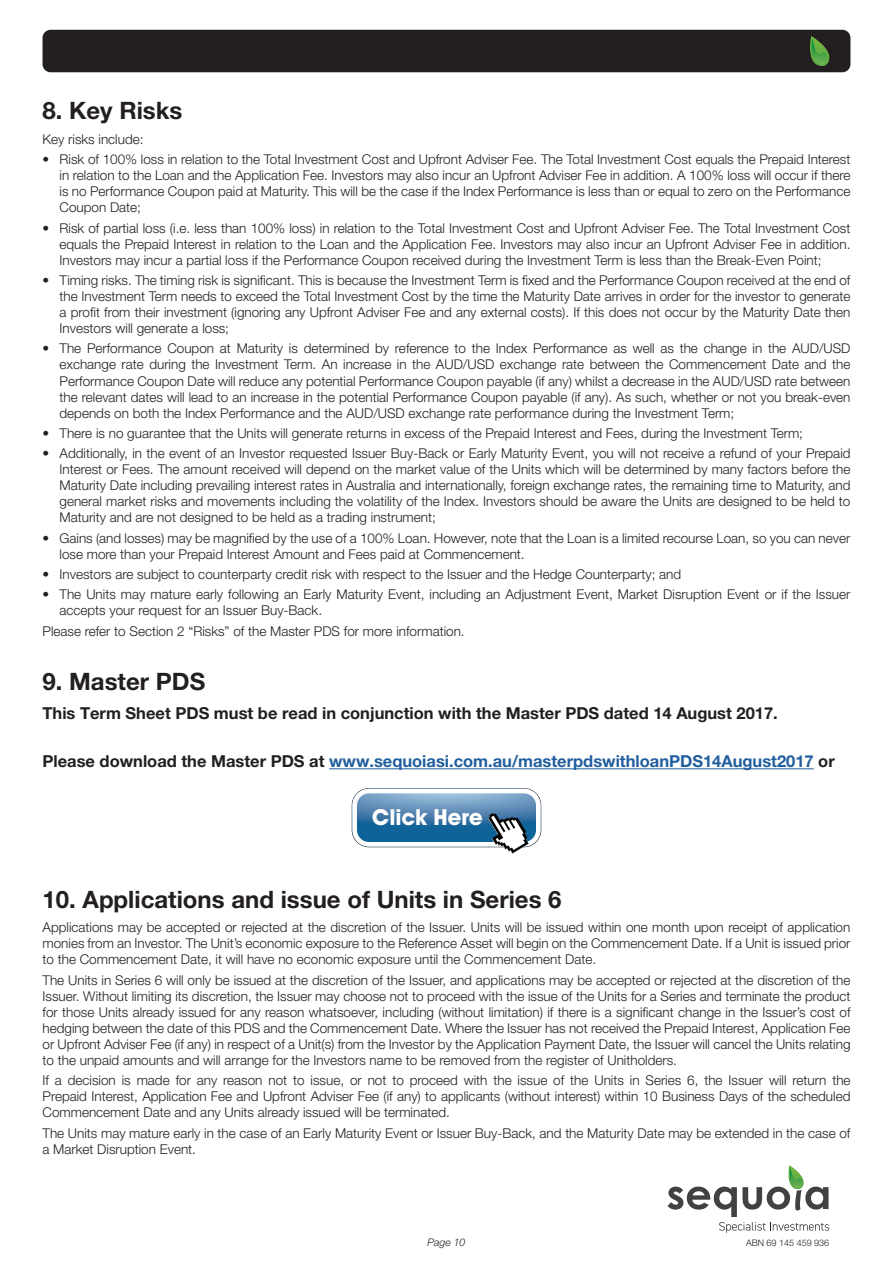
<style>
.page{position:relative;width:893px;height:1263px;background:#fff}
.page>*{position:absolute;margin:0;border:0;box-sizing:border-box;transform-origin:0 0}
.t1{font:700 24px "Helvetica Neue LT Pro";color:#231f20}
.t2{font:700 22.2px "Avant Garde IT Cby BT";color:#fff}
.t3{font:700 16.5px "Helvetica Neue LT Pro";color:#215e9e}
.t4{font:700 16.5px "Helvetica Neue LT Pro";color:#231f20}
.t5{font:300 13.5px/16px "Helvetica Neue LT Pro";color:#231f20;text-align:justify}
.t6{font:italic 300 10.5px "Helvetica Neue LT Pro";color:#231f20}
.t7{font:300 9px "Helvetica Neue LT Pro";color:#231f20}
.s1{color:#231f20}
</style>
<div class="page">
<div style="left:43px;top:30px;width:807px;height:42px;background:#231f20;border-radius:8px"></div>
<svg style="left:810px;top:36px;width:20px;height:30px"></svg>
<svg style="left:668px;top:1165px;width:161px;height:68px"></svg>
<hr style="left:329px;top:768px;width:485px;height:1px;background:#215e9e">
<svg style="left:352px;top:789px;width:189px;height:65px"></svg>
<h1 class="t1" style="left:43px;top:96px;width:141px">8. Key Risks</h1>
<p class="t5" style="left:43px;top:131px;width:103px">Key risks include:</p>
<p class="t5" style="left:60px;top:151px;width:792px;text-indent:-17px">• Risk of 100% loss in relation to the Total Investment Cost and Upfront Adviser Fee. The Total Investment Cost equals the Prepaid Interest in relation to the Loan and the Application Fee. Investors may also incur an Upfront Adviser Fee in addition. A 100% loss will occur if there is no Performance Coupon paid at Maturity. This will be the case if the Index Performance is less than or equal to zero on the Performance Coupon Date;</p>
<p class="t5" style="left:60px;top:219px;width:792px;text-indent:-17px">• Risk of partial loss (i.e. less than 100% loss) in relation to the Total Investment Cost and Upfront Adviser Fee. The Total Investment Cost equals the Prepaid Interest in relation to the Loan and the Application Fee. Investors may also incur an Upfront Adviser Fee in addition.<br>Investors may incur a partial loss if the Performance Coupon received during the Investment Term is less than the Break-Even Point;</p>
<p class="t5" style="left:60px;top:272px;width:792px;text-indent:-17px">• Timing risks. The timing risk is significant. This is because the Investment Term is fixed and the Performance Coupon received at the end of the Investment Term needs to exceed the Total Investment Cost by the time the Maturity Date arrives in order for the investor to generate a profit from their investment (ignoring any Upfront Adviser Fee and any external costs). If this does not occur by the Maturity Date then Investors will generate a loss;</p>
<p class="t5" style="left:60px;top:340px;width:792px;text-indent:-17px">• The Performance Coupon at Maturity is determined by reference to the Index Performance as well as the change in the AUD/USD exchange rate during the Investment Term. An increase in the AUD/USD exchange rate between the Commencement Date and the Performance Coupon Date will reduce any potential Performance Coupon payable (if any) whilst a decrease in the AUD/USD rate between the relevant dates will lead to an increase in the potential Performance Coupon payable (if any). As such, whether or not you break-even depends on both the Index Performance and the AUD/USD exchange rate performance during the Investment Term;</p>
<p class="t5" style="left:43px;top:425px;width:762px">• There is no guarantee that the Units will generate returns in excess of the Prepaid Interest and Fees, during the Investment Term;</p>
<p class="t5" style="left:60px;top:445px;width:792px;text-indent:-17px">• Additionally, in the event of an Investor requested Issuer Buy-Back or Early Maturity Event, you will not receive a refund of your Prepaid Interest or Fees. The amount received will depend on the market value of the Units which will be determined by many factors before the Maturity Date including prevailing interest rates in Australia and internationally, foreign exchange rates, the remaining time to Maturity, and general market risks and movements including the volatility of the Index. Investors should be aware the Units are designed to be held to Maturity and are not designed to be held as a trading instrument;</p>
<p class="t5" style="left:60px;top:530px;width:792px;text-indent:-17px">• Gains (and losses) may be magnified by the use of a 100% Loan. However, note that the Loan is a limited recourse Loan, so you can never lose more than your Prepaid Interest Amount and Fees paid at Commencement.</p>
<p class="t5" style="left:43px;top:566px;width:640px">• Investors are subject to counterparty credit risk with respect to the Issuer and the Hedge Counterparty; and</p>
<p class="t5" style="left:60px;top:586px;width:792px;text-indent:-17px">• The Units may mature early following an Early Maturity Event, including an Adjustment Event, Market Disruption Event or if the Issuer accepts your request for an Issuer Buy-Back.</p>
<p class="t5" style="left:43px;top:623px;width:424px">Please refer to Section 2 “Risks” of the Master PDS for more information.</p>
<h1 class="t1" style="left:43px;top:666px;width:164px">9. Master PDS</h1>
<p class="t4" style="left:43px;top:703px;width:737px">This Term Sheet PDS must be read in conjunction with the Master PDS dated 14 August 2017.</p>
<p class="t3" style="left:43px;top:751px;width:794px"><span class="s1">Please download the Master PDS at</span> www.sequoiasi.com.au/masterpdswithloanPDS14August2017 <span class="s1">or</span></p>
<h2 class="t2" style="left:372px;top:803px;width:112px">Click Here</h2>
<h1 class="t1" style="left:43px;top:884px;width:521px">10. Applications and issue of Units in Series 6</h1>
<p class="t5" style="left:43px;top:919px;width:809px">Applications may be accepted or rejected at the discretion of the Issuer. Units will be issued within one month upon receipt of application monies from an Investor. The Unit’s economic exposure to the Reference Asset will begin on the Commencement Date. If a Unit is issued prior to the Commencement Date, it will have no economic exposure until the Commencement Date.</p>
<p class="t5" style="left:43px;top:971px;width:809px">The Units in Series 6 will only be issued at the discretion of the Issuer, and applications may be accepted or rejected at the discretion of the Issuer. Without limiting its discretion, the Issuer may choose not to proceed with the issue of the Units for a Series and terminate the product for those Units already issued for any reason whatsoever, including (without limitation) if there is a significant change in the Issuer’s cost of hedging between the date of this PDS and the Commencement Date. Where the Issuer has not received the Prepaid Interest, Application Fee or Upfront Adviser Fee (if any) in respect of a Unit(s) from the Investor by the Application Payment Date, the Issuer will cancel the Units relating to the unpaid amounts and will arrange for the Investors name to be removed from the register of Unitholders.</p>
<p class="t5" style="left:43px;top:1072px;width:810px">If a decision is made for any reason not to issue, or not to proceed with the issue of the Units in Series 6, the Issuer will return the Prepaid Interest, Application Fee and Upfront Adviser Fee (if any) to applicants (without interest) within 10 Business Days of the scheduled Commencement Date and any Units already issued will be terminated.</p>
<p class="t5" style="left:43px;top:1124px;width:809px">The Units may mature early in the case of an Early Maturity Event or Issuer Buy-Back, and the Maturity Date may be extended in the case of a Market Disruption Event.</p>
<p class="t6" style="left:427px;top:1236px;width:39px">Page 10</p>
<p class="t7" style="left:746px;top:1237px;width:85px">ABN 69 145 459 936</p>
</div>
